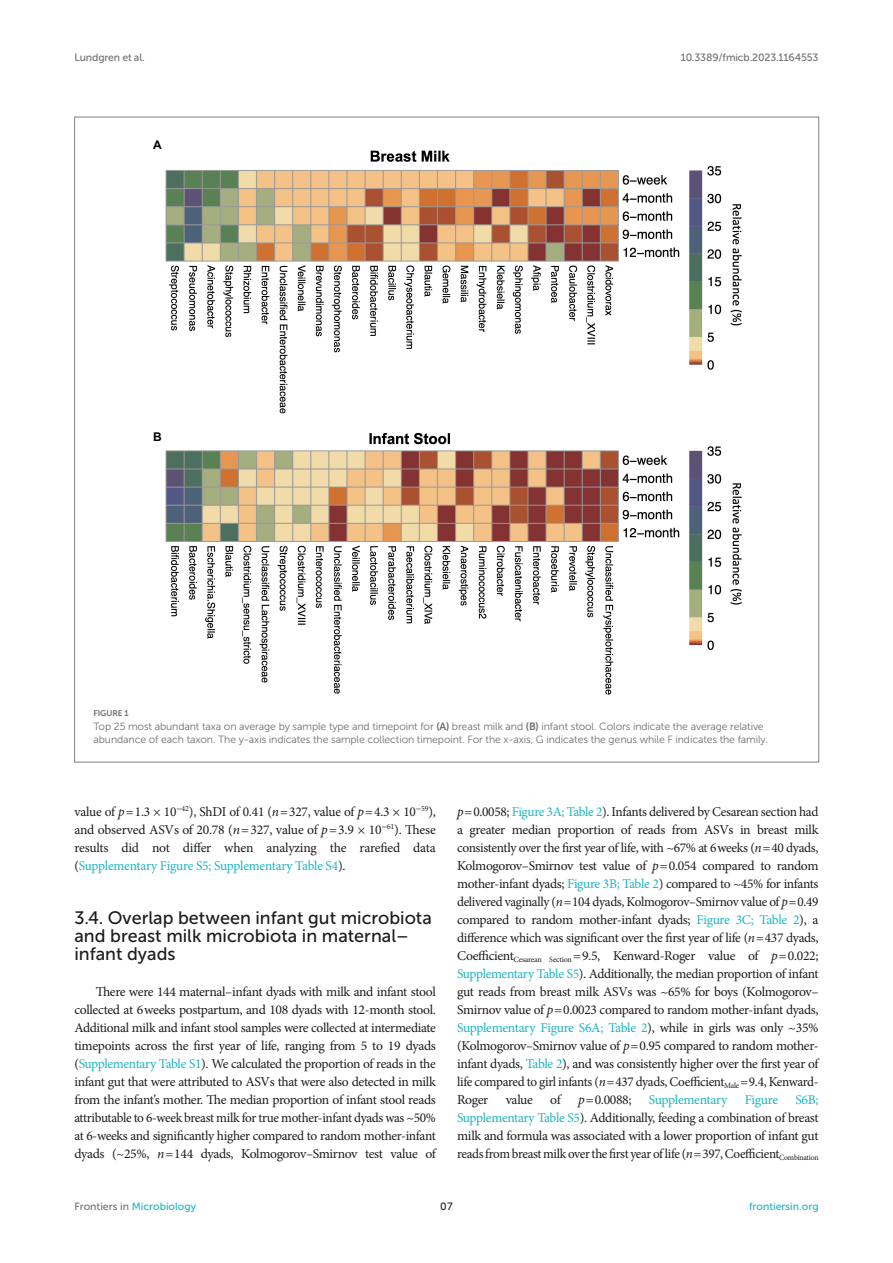
<style>
.page{position:relative;width:893px;height:1263px;background:#fff}
.page>*{position:absolute;margin:0;border:0;box-sizing:border-box;transform-origin:0 0}
.HEAD_2{font:18px/18px "Museo Sans 500";color:#1b1c1b}
.TEXT_FLUSH{font:13.5px/18px "Minion Pro";letter-spacing:-.025em;color:#1b1c1b;text-align:justify}
.TEXT_FLUSH-2{font:13.5px "Minion Pro";letter-spacing:-.025em;color:#1db5c3}
.t1{font:700 12px "Arial";color:#000}
.FIG_LEG{font:10.5px/13.5px "Museo Sans 300";letter-spacing:-.01em;color:#706f70}
.t2{font:10.5px "Museo Sans 500";letter-spacing:-.015em;color:#706f70}
.t3{font:10.5px "Museo Sans 500";color:#1db5c3}
.t4{font:10.5px "Museo Sans 500";color:#1b1c1b}
.FIG_HD{font:8.25px "Museo Sans 700";letter-spacing:-.01em;color:#706f70}
.s1{font-family:"Museo Sans 700"}
.s2{font-style:italic}
.s3{color:#1db5c3}
.s4{color:#706f70}
</style>
<div class="page">
<img style="left:165px;top:150px;width:577px;height:545px">
<p class="t2" style="left:74px;top:51px;width:72px">Lundgren et al.</p>
<p class="t2" style="left:681px;top:51px;width:139px">10.3389/fmicb.2023.1164553</p>
<p class="t1" style="left:153px;top:137px;width:10px">A</p>
<p class="t1" style="left:153px;top:429px;width:10px">B</p>
<p class="FIG_HD" style="left:94px;top:709px;width:37px">FIGURE 1</p>
<p class="FIG_LEG" style="left:94px;top:719px;width:676px">Top 25 most abundant taxa on average by sample type and timepoint for <span class="s1">(A)</span> breast milk and <span class="s1">(B)</span> infant stool. Colors indicate the average relative abundance of each taxon. The y-axis indicates the sample collection timepoint. For the x-axis, G indicates the genus while F indicates the family.</p>
<p class="TEXT_FLUSH" style="left:74px;top:803px;width:363px">value of <span class="s2">p</span>=1.3 × 10<sup>−</sup><sup>42</sup>), ShDI of 0.41 (<span class="s2">n</span>=327, value of <span class="s2">p</span>=4.3 × 10<sup>−</sup><sup>59</sup>), and observed ASVs of 20.78 (<span class="s2">n</span>=327, value of <span class="s2">p</span>=3.9 × 10<sup>−</sup><sup>61</sup>). These results did not differ when analyzing the rarefied data (<span class="s3">Supplementary Figure S5; Supplementary Table S4</span>).</p>
<p class="HEAD_2" style="left:74px;top:909px;width:359px">3.4. Overlap between infant gut microbiota and breast milk microbiota in maternal– infant dyads</p>
<p class="TEXT_FLUSH" style="left:74px;top:983px;width:363px;text-indent:21px">There were 144 maternal–infant dyads with milk and infant stool collected at 6weeks postpartum, and 108 dyads with 12-month stool.<br>Additional milk and infant stool samples were collected at intermediate timepoints across the first year of life, ranging from 5 to 19 dyads (<span class="s3">Supplementary Table S1</span>). We calculated the proportion of reads in the infant gut that were attributed to ASVs that were also detected in milk from the infant’s mother. The median proportion of infant stool reads attributable to 6-week breast milk for true mother-infant dyads was ~50% at 6-weeks and significantly higher compared to random mother-infant dyads (~25%, <span class="s2">n</span>=144 dyads, Kolmogorov–Smirnov test value of</p>
<p class="TEXT_FLUSH" style="left:457px;top:803px;width:363px"><span class="s2">p</span>=0.0058; <span class="s3">Figure 3A; Table 2</span>). Infants delivered by Cesarean section had a greater median proportion of reads from ASVs in breast milk consistently over the first year of life, with ~67% at 6weeks (<span class="s2">n</span>=40 dyads, Kolmogorov–Smirnov test value of <span class="s2">p</span>=0.054 compared to random mother-infant dyads; <span class="s3">Figure 3B; Table 2</span>) compared to ~45% for infants delivered vaginally (<span class="s2">n</span>=104 dyads, Kolmogorov–Smirnov value of <span class="s2">p</span>=0.49 compared to random mother-infant dyads; <span class="s3">Figure 3C; Table 2</span>), a difference which was significant over the first year of life (<span class="s2">n</span>=437 dyads, Coefficient<sub>Cesarean</sub> <sub>Section</sub> =9.5, Kenward-Roger value of <span class="s2">p</span>=0.022; <span class="s3">Supplementary Table S5</span>). Additionally, the median proportion of infant gut reads from breast milk ASVs was ~65% for boys (Kolmogorov– Smirnov value of <span class="s2">p</span>=0.0023 compared to random mother-infant dyads, <span class="s3">Supplementary Figure S6A; Table 2</span>), while in girls was only ~35% (Kolmogorov–Smirnov value of <span class="s2">p</span>=0.95 compared to random mother&shy;infant dyads, <span class="s3">Table 2</span>), and was consistently higher over the first year of life compared to girl infants (<span class="s2">n</span>=437 dyads, Coefficient<sub>Male</sub> =9.4, Kenward-Roger</p>
<p class="TEXT_FLUSH" style="left:506px;top:1091px;width:29px">value</p>
<p class="TEXT_FLUSH" style="left:550px;top:1091px;width:12px">of</p>
<p class="TEXT_FLUSH" style="left:578px;top:1091px;width:55px"><span class="s2">p</span>=0.0088;</p>
<p class="TEXT_FLUSH-2" style="left:649px;top:1091px;width:80px">Supplementary</p>
<p class="TEXT_FLUSH-2" style="left:745px;top:1091px;width:35px">Figure</p>
<p class="TEXT_FLUSH" style="left:457px;top:1091px;width:363px;text-indent:338px"><span class="s3">S6B; Supplementary Table S5</span>). Additionally, feeding a combination of breast milk and formula was associated with a lower proportion of infant gut reads from breast milk over the first year of life (<span class="s2">n</span>=397, Coefficient<sub>Combination</sub></p>
<p class="t3" style="left:74px;top:1200px;width:123px"><span class="s4">Frontiers in</span> Microbiology</p>
<p class="t4" style="left:440px;top:1200px;width:14px">07</p>
<p class="t3" style="left:749px;top:1200px;width:71px">frontiersin.org</p>
</div>
